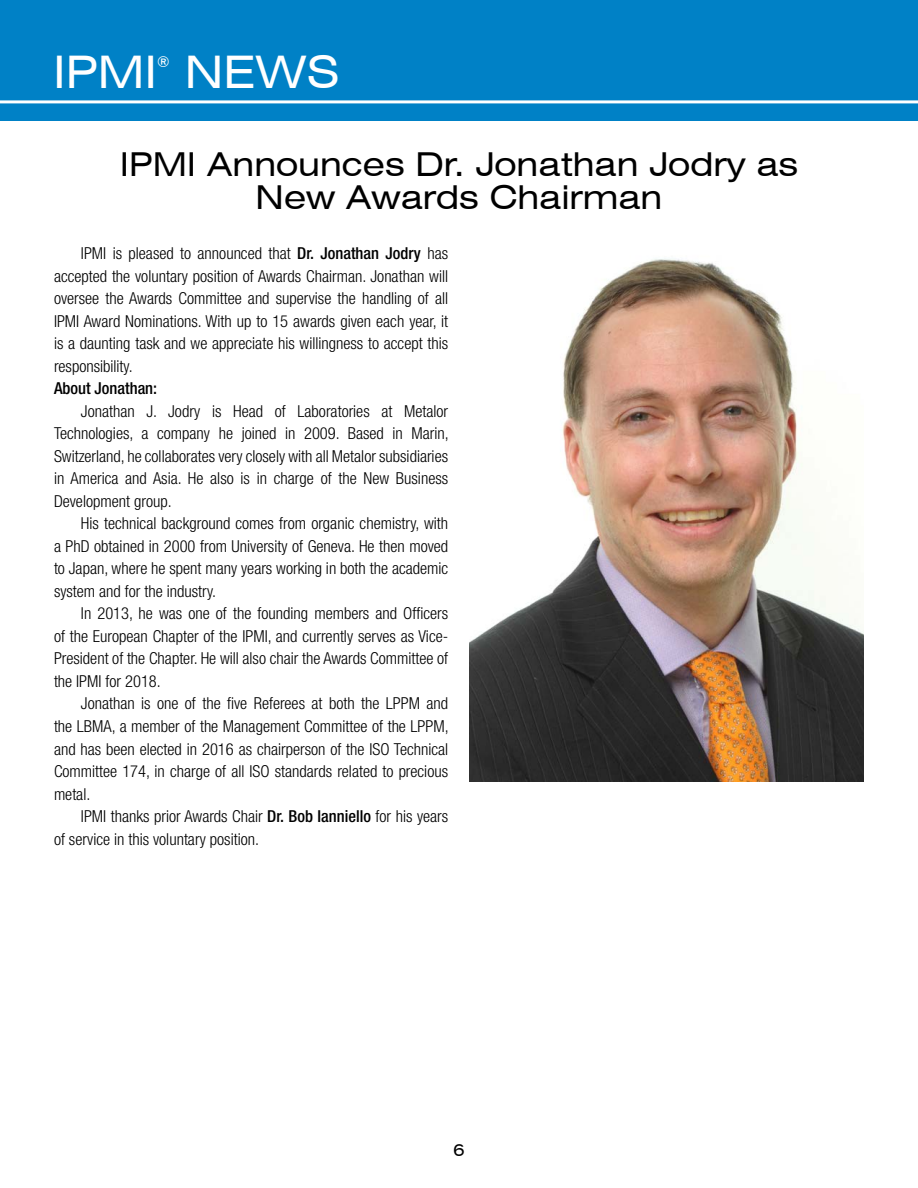
<style>
.page{position:relative;width:918px;height:1188px;background:#fff}
.page>*{position:absolute;margin:0;border:0;box-sizing:border-box;transform-origin:0 0}
.t1{font:expanded 45px "Swiss 721 BT";color:#fff}
.t2{font:expanded 33px/33px "Swiss 721 BT";color:#000;text-align:center}
.t3{font:300 condensed 16.5px/22.5px "Helvetica Neue";color:#000;text-align:justify}
.t4{font:500 condensed 16.5px "Helvetica Neue";color:#000}
.t5{font:expanded 16.5px "Swiss 721 BT";color:#000}
.t6{font:expanded 15px "Swiss 721 BT";color:#fff}
.s1{font-weight:500}
</style>
<div class="page">
<div style="left:0;top:0;width:918px;height:122px;background:#0081c6"></div>
<hr style="left:0;top:100px;width:918px;height:3px;background:#fff">
<img style="left:470px;top:258px;width:394px;height:524px">
<h1 class="t1" style="left:53px;top:45px;width:106px">IPMI</h1>
<p class="t6" style="left:157px;top:53px;width:14px">®</p>
<h1 class="t1" style="left:185px;top:45px;width:157px">NEWS</h1>
<h2 class="t2" style="left:120px;top:148px;width:680px">IPMI Announces Dr. Jonathan Jodry as<br>New Awards Chairman</h2>
<p class="t3" style="left:54px;top:242px;width:396px;text-indent:27px">IPMI is pleased to announced that <span class="s1">Dr. Jonathan Jodry</span> has accepted the voluntary position of Awards Chairman. Jonathan will oversee the Awards Committee and supervise the handling of all IPMI Award Nominations. With up to 15 awards given each year, it is a daunting task and we appreciate his willingness to accept this responsibility.</p>
<p class="t4" style="left:54px;top:379px;width:105px">About Jonathan:</p>
<p class="t3" style="left:54px;top:400px;width:396px;text-indent:27px">Jonathan J. Jodry is Head of Laboratories at Metalor Technologies, a company he joined in 2009. Based in Marin, Switzerland, he collaborates very closely with all Metalor subsidiaries in America and Asia. He also is in charge of the New Business Development group.</p>
<p class="t3" style="left:54px;top:512px;width:396px;text-indent:27px">His technical background comes from organic chemistry, with a PhD obtained in 2000 from University of Geneva. He then moved to Japan, where he spent many years working in both the academic system and for the industry.</p>
<p class="t3" style="left:54px;top:602px;width:396px;text-indent:27px">In 2013, he was one of the founding members and Officers of the European Chapter of the IPMI, and currently serves as Vice-President of the Chapter. He will also chair the Awards Committee of the IPMI for 2018.</p>
<p class="t3" style="left:54px;top:692px;width:396px;text-indent:27px">Jonathan is one of the five Referees at both the LPPM and the LBMA, a member of the Management Committee of the LPPM, and has been elected in 2016 as chairperson of the ISO Technical Committee 174, in charge of all ISO standards related to precious metal.</p>
<p class="t3" style="left:54px;top:805px;width:396px;text-indent:27px">IPMI thanks prior Awards Chair <span class="s1">Dr. Bob Ianniello</span> for his years of service in this voluntary position.</p>
<p class="t5" style="left:453px;top:1140px;width:13px">6</p>
</div>
